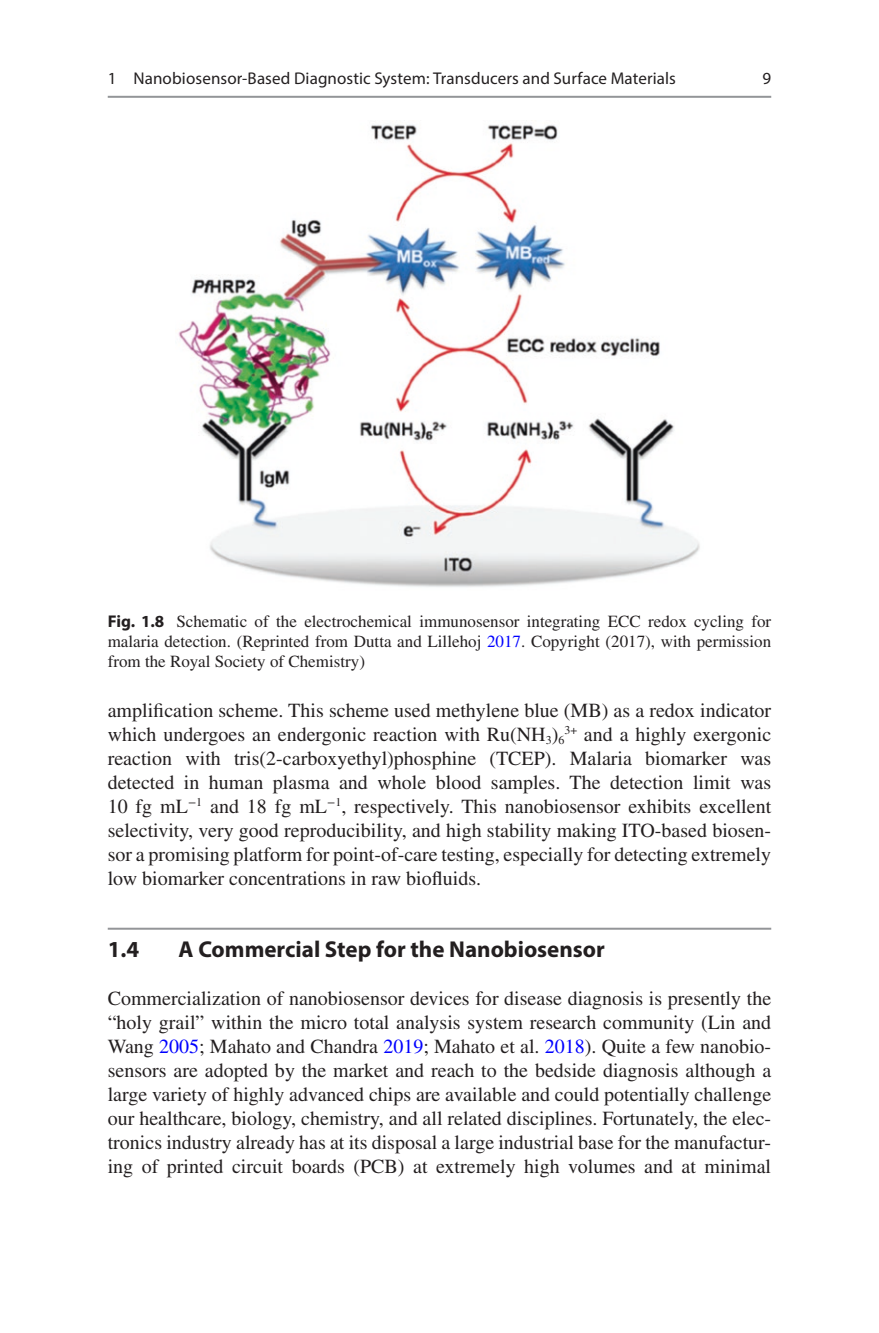
<style>
.page{position:relative;width:879px;height:1333px;background:#fff}
.page>*{position:absolute;margin:0;border:0;box-sizing:border-box;transform-origin:0 0}
.t1{font:700 23px "Ptwqsh Xnkrhk Myriad Pro";color:#231f20}
.t2{font:20px/24px "Ljsfty Bvgtkk Times LT Std";color:#231f20;text-align:justify}
.t3{font:17px/20px "Ljsfty Bvgtkk Times LT Std";color:#231f20;text-align:justify}
.t4{font:17px "Rflwhw Rnvpkj Myriad Pro";letter-spacing:.005em;color:#231f20}
.s1{font-family:"Ptwqsh Xnkrhk Myriad Pro";font-weight:700}
.s2{color:#00f}
</style>
<div class="page">
<hr style="left:108px;top:927px;width:663px;height:2px;background:#939598">
<img style="left:178px;top:124px;width:522px;height:463px">
<hr style="left:108px;top:96px;width:663px;height:2px;background:#939598">
<p class="t4" style="left:108px;top:68px;width:569px">1 Nanobiosensor-Based Diagnostic System: Transducers and Surface Materials</p>
<p class="t4" style="left:762px;top:68px;width:10px">9</p>
<p class="t3" style="left:108px;top:611px;width:665px"><span class="s1">Fig. 1.8</span> Schematic of the electrochemical immunosensor integrating ECC redox cycling for malaria detection. (Reprinted from Dutta and Lillehoj <span class="s2">2017</span>. Copyright (2017), with permission from the Royal Society of Chemistry)</p>
<p class="t2" style="left:108px;top:698px;width:665px">amplification scheme. This scheme used methylene blue (MB) as a redox indicator which undergoes an endergonic reaction with Ru(NH<sub>3</sub>)<sub>6</sub><sup>3+</sup> and a highly exergonic reaction with tris(2-carboxyethyl)phosphine (TCEP). Malaria biomarker was detected in human plasma and whole blood samples. The detection limit was 10 fg mL<sup>−</sup><sup>1</sup> and 18 fg mL<sup>−</sup><sup>1</sup>, respectively. This nanobiosensor exhibits excellent selectivity, very good reproducibility, and high stability making ITO-based biosen&shy;sor a promising platform for point-of-care testing, especially for detecting extremely low biomarker concentrations in raw biofluids.</p>
<p class="t1" style="left:108px;top:934px;width:33px">1.4</p>
<p class="t1" style="left:179px;top:934px;width:428px">A Commercial Step for the Nanobiosensor</p>
<p class="t2" style="left:108px;top:986px;width:665px">Commercialization of nanobiosensor devices for disease diagnosis is presently the “holy grail” within the micro total analysis system research community (Lin and Wang <span class="s2">2005</span>; Mahato and Chandra <span class="s2">2019</span>; Mahato et al. <span class="s2">2018</span>). Quite a few nanobio&shy;sensors are adopted by the market and reach to the bedside diagnosis although a large variety of highly advanced chips are available and could potentially challenge our healthcare, biology, chemistry, and all related disciplines. Fortunately, the elec&shy;tronics industry already has at its disposal a large industrial base for the manufactur&shy;ing of printed circuit boards (PCB) at extremely high volumes and at minimal</p>
</div>
